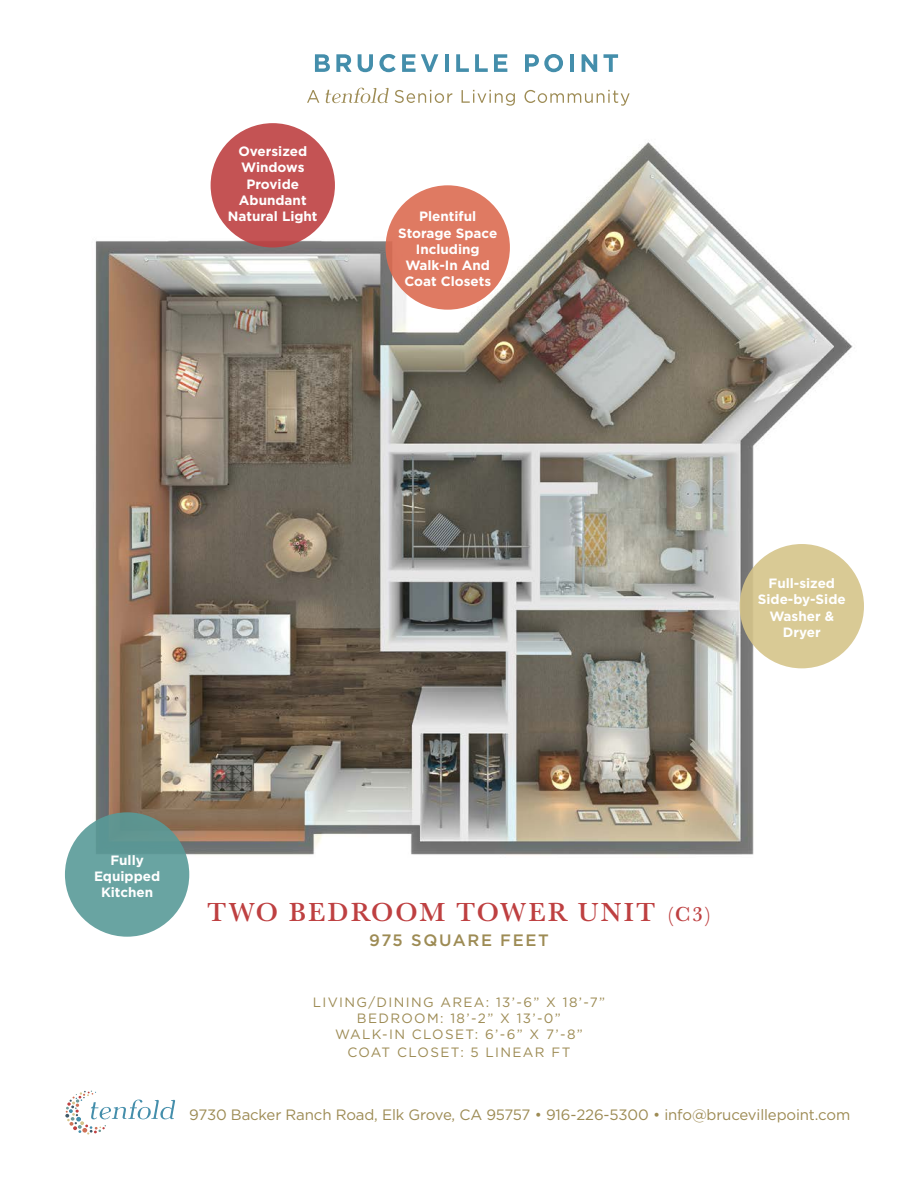
<style>
.page{position:relative;width:918px;height:1188px;background:#fff}
.page>*{position:absolute;margin:0;border:0;box-sizing:border-box;transform-origin:0 0}
.t1{font:500 27px "Baskerville URW";letter-spacing:.075em;color:#be4041}
.t2{font:500 16.5px "Gotham";letter-spacing:.1em;color:#9d8b54}
.t3{font:15px "Gotham";letter-spacing:-.01em;color:#9d8b54}
.t4{font:700 13.5px/16.2px "Gotham";color:#fff;text-align:center}
.t5{font:13.5px "Gotham";letter-spacing:.1em;color:#9d8b54}
.s1{font-size:21px}
</style>
<div class="page">
<svg style="left:307px;top:90px;width:12px;height:13px"></svg>
<svg style="left:395px;top:90px;width:57px;height:13px"></svg>
<svg style="left:462px;top:90px;width:53px;height:16px"></svg>
<svg style="left:524px;top:90px;width:106px;height:16px"></svg>
<svg style="left:326px;top:88px;width:63px;height:15px"></svg>
<svg style="left:315px;top:54px;width:15px;height:18px"></svg>
<svg style="left:336px;top:54px;width:16px;height:18px"></svg>
<svg style="left:358px;top:54px;width:15px;height:18px"></svg>
<svg style="left:379px;top:54px;width:17px;height:18px"></svg>
<svg style="left:402px;top:54px;width:36px;height:18px"></svg>
<hr style="left:445px;top:54px;width:4px;height:18px;background:#448eab">
<svg style="left:456px;top:54px;width:13px;height:18px"></svg>
<svg style="left:475px;top:54px;width:13px;height:18px"></svg>
<svg style="left:494px;top:54px;width:13px;height:18px"></svg>
<svg style="left:525px;top:54px;width:38px;height:18px"></svg>
<hr style="left:570px;top:54px;width:4px;height:18px;background:#448eab">
<svg style="left:582px;top:54px;width:15px;height:18px"></svg>
<svg style="left:604px;top:54px;width:14px;height:18px"></svg>
<svg style="left:65px;top:1091px;width:110px;height:44px"></svg>
<img style="left:92px;top:135px;width:765px;height:722px">
<div style="left:386px;top:185px;width:124px;height:125px;background:#df7a62;border-radius:50%"></div>
<div style="left:211px;top:123px;width:124px;height:124px;background:#c45354;border-radius:50%"></div>
<div style="left:65px;top:812px;width:124px;height:125px;background:linear-gradient(to bottom,#5f9693,#6eaaa8);border-radius:50%"></div>
<div style="left:740px;top:544px;width:124px;height:124px;background:#d9ca95;border-radius:50%"></div>
<p class="t4" style="left:238px;top:143px;width:70px">Oversized</p>
<p class="t4" style="left:241px;top:160px;width:65px">Windows</p>
<p class="t4" style="left:246px;top:176px;width:54px">Provide</p>
<p class="t4" style="left:239px;top:192px;width:69px">Abundant</p>
<p class="t4" style="left:228px;top:208px;width:91px">Natural Light</p>
<p class="t4" style="left:419px;top:209px;width:59px">Plentiful</p>
<p class="t4" style="left:398px;top:225px;width:101px">Storage Space<br>Including</p>
<p class="t4" style="left:405px;top:257px;width:86px">Walk-In And</p>
<p class="t4" style="left:404px;top:273px;width:88px">Coat Closets</p>
<p class="t4" style="left:769px;top:575px;width:68px">Full-sized</p>
<p class="t4" style="left:758px;top:592px;width:89px">Side-by-Side</p>
<p class="t4" style="left:769px;top:608px;width:66px">Washer &amp;</p>
<p class="t4" style="left:783px;top:624px;width:39px">Dryer</p>
<p class="t4" style="left:110px;top:852px;width:35px">Fully</p>
<p class="t4" style="left:94px;top:868px;width:68px">Equipped</p>
<p class="t4" style="left:101px;top:884px;width:54px">Kitchen</p>
<p class="t1" style="left:208px;top:893px;width:504px">TWO BEDROOM TOWER UNIT <span class="s1">(C3)</span></p>
<p class="t2" style="left:369px;top:929px;width:181px">975 SQUARE FEET</p>
<p class="t5" style="left:313px;top:993px;width:294px">LIVING/DINING AREA: 13’-6” X 18’-7”</p>
<p class="t5" style="left:357px;top:1009px;width:206px">BEDROOM: 18’-2” X 13’-0”</p>
<p class="t5" style="left:335px;top:1026px;width:249px">WALK-IN CLOSET: 6’-6” X 7’-8”</p>
<p class="t5" style="left:348px;top:1044px;width:224px">COAT CLOSET: 5 LINEAR FT</p>
<p class="t3" style="left:189px;top:1105px;width:663px">9730 Backer Ranch Road, Elk Grove, CA 95757 • 916-226-5300 • info@brucevillepoint.com</p>
</div>
